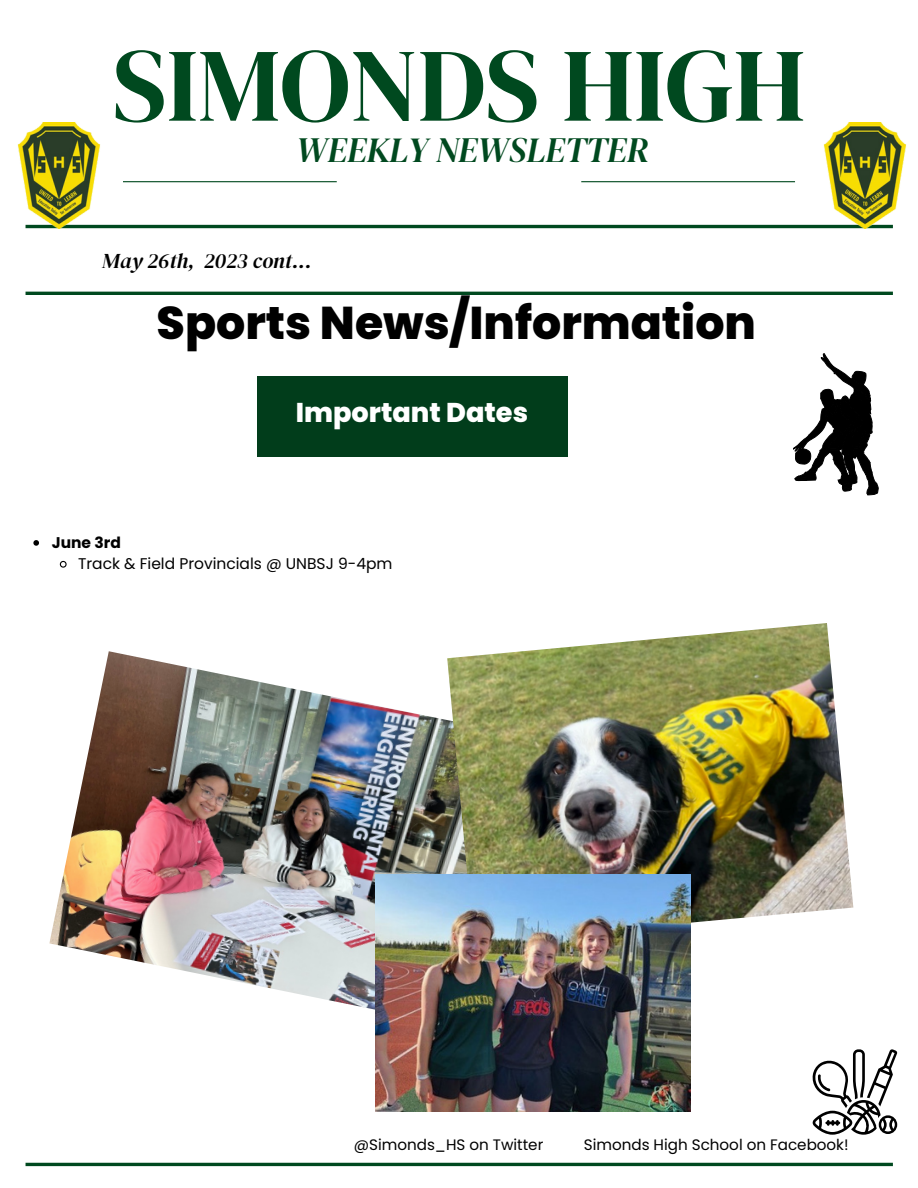
<style>
.page{position:relative;width:918px;height:1188px;background:#fff}
.page>*{position:absolute;margin:0;border:0;box-sizing:border-box;transform-origin:0 0}
.t1{font:103.95px "DM Serif Display";color:#00491f}
.t2{font:800 45.9px "Poppins";color:#000}
.t3{font:italic 35.25px "DM Serif Display";color:#00491f}
.t4{font:800 27.15px "Poppins";color:#fff}
.t5{font:italic 21.15px "DM Serif Display";color:#000}
.t6{font:15.45px "Poppins";color:#000}
.t7{font:700 15.45px "Poppins";color:#000}
.t8{font:15.15px "Poppins";color:#000}
</style>
<div class="page">
<hr style="left:123px;top:181px;width:214px;height:1px;background:#00491f">
<hr style="left:26px;top:225px;width:867px;height:3px;background:#00491f">
<hr style="left:26px;top:292px;width:867px;height:3px;background:#00491f">
<hr style="left:26px;top:1163px;width:867px;height:3px;background:#00491f">
<hr style="left:581px;top:181px;width:214px;height:1px;background:#00491f">
<div style="left:257px;top:376px;width:310px;height:81px;background:#013d1b"></div>
<img style="left:812px;top:123px;width:95px;height:105px">
<img style="left:17px;top:123px;width:95px;height:106px">
<svg style="left:812px;top:1049px;width:86px;height:86px"></svg>
<svg style="left:793px;top:353px;width:86px;height:142px"></svg>
<img style="left:49px;top:651px;width:398px;height:359px">
<img style="left:447px;top:623px;width:406px;height:320px">
<img style="left:375px;top:875px;width:315px;height:236px">
<svg style="left:33px;top:540px;width:6px;height:6px"></svg>
<svg style="left:59px;top:560px;width:8px;height:8px"></svg>
<p class="t1" style="left:113px;top:13px;width:694px">SIMONDS HIGH</p>
<p class="t3" style="left:296px;top:125px;width:355px">WEEKLY NEWSLETTER</p>
<p class="t5" style="left:102px;top:246px;width:211px">May 26th, 2023 cont...</p>
<p class="t2" style="left:157px;top:291px;width:601px">Sports News/Information</p>
<p class="t4" style="left:296px;top:394px;width:234px">Important Dates</p>
<p class="t7" style="left:52px;top:532px;width:71px">June 3rd</p>
<p class="t6" style="left:78px;top:553px;width:316px">Track &amp; Field Provincials @ UNBSJ 9-4pm</p>
<p class="t8" style="left:354px;top:1134px;width:191px">@Simonds_HS on Twitter</p>
<p class="t8" style="left:584px;top:1134px;width:266px">Simonds High School on Facebook!</p>
</div>
